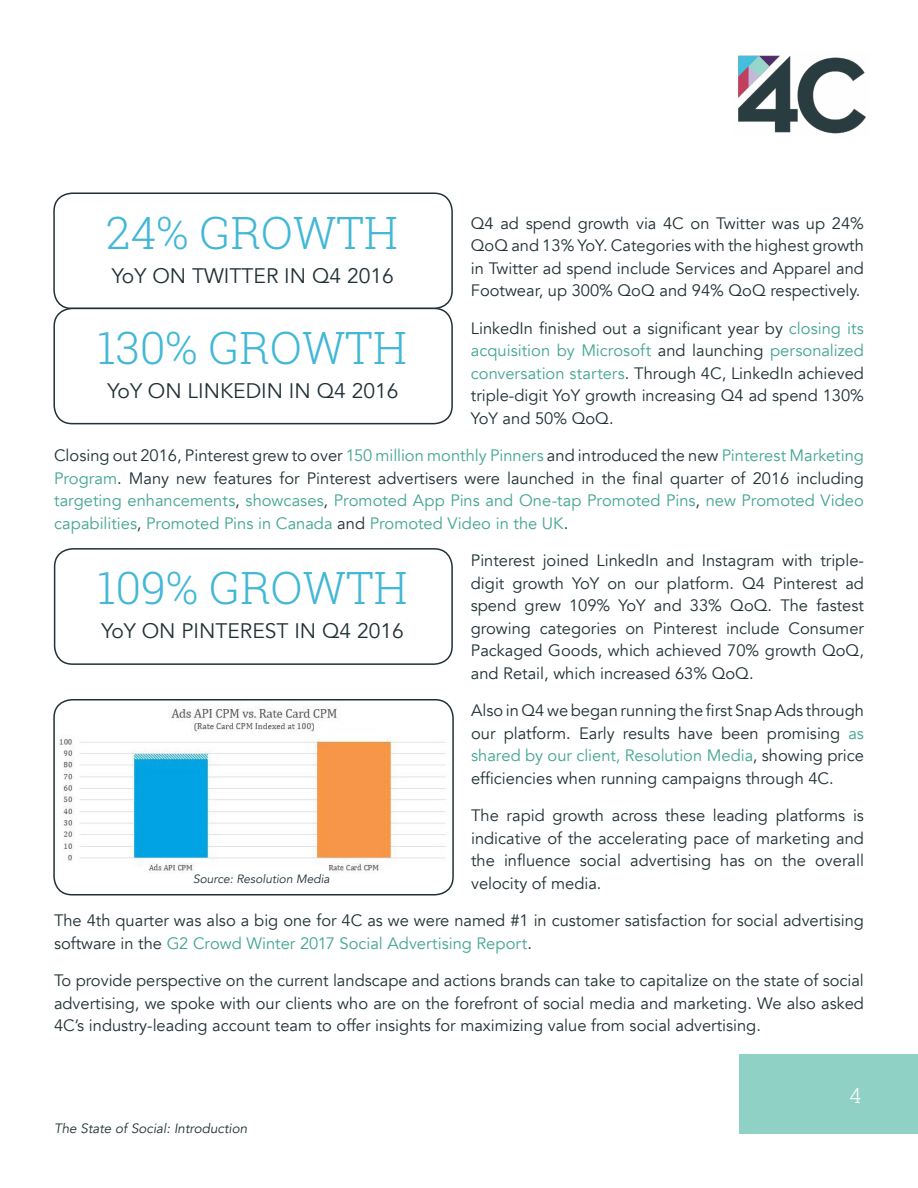
<style>
.page{position:relative;width:918px;height:1188px;background:#fff}
.page>*{position:absolute;margin:0;border:0;box-sizing:border-box;transform-origin:0 0}
.t1{font:300 45px "Roboto Slab";color:#42b8d6}
.t2{font:21px "Avenir";color:#213135}
.t3{font:300 21px "Roboto Slab";color:#fff}
.t4{font:16.5px/22.5px "Avenir";color:#213135;text-align:justify}
.t5{font:16.5px/22.5px "Avenir";color:#43a592;text-align:justify}
.t6{font:italic 13.5px "Avenir";color:#213135}
.t7{font:italic 12px "Avenir";color:#213135}
.s1{color:#43a592}
.s2{color:#213135}
</style>
<div class="page">
<div style="left:739px;top:1055px;width:179px;height:79px;background:#8fd1c4"></div>
<img style="left:738px;top:55px;width:128px;height:79px">
<div style="left:53px;top:192px;width:400px;height:117px;border:2px solid #213135;border-radius:18px"></div>
<div style="left:53px;top:308px;width:400px;height:116px;border:2px solid #213135;border-radius:18px"></div>
<div style="left:54px;top:548px;width:399px;height:117px;border:2px solid #213135;border-radius:18px"></div>
<img style="left:54px;top:700px;width:397px;height:173px">
<div style="left:53px;top:699px;width:401px;height:197px;border:2px solid #213135;border-radius:18px"></div>
<p class="t4" style="left:471px;top:212px;width:395px">Q4 ad spend growth via 4C on Twitter was up 24% QoQ and 13% YoY. Categories with the highest growth in Twitter ad spend include Services and Apparel and Footwear, up 300% QoQ and 94% QoQ respectively.</p>
<p class="t4" style="left:471px;top:317px;width:395px">LinkedIn finished out a significant year by <span class="s1">closing its acquisition by Microsoft</span> and launching <span class="s1">personalized conversation starters</span>. Through 4C, LinkedIn achieved triple-digit YoY growth increasing Q4 ad spend 130% YoY and 50% QoQ.</p>
<p class="t5" style="left:54px;top:444px;width:812px"><span class="s2">Closing out 2016, Pinterest grew to over</span> 150 million monthly Pinners <span class="s2">and introduced the new</span> Pinterest Marketing Program<span class="s2">. Many new features for Pinterest advertisers were launched in the final quarter of 2016 including </span>targeting enhancements<span class="s2">,</span> showcases<span class="s2">,</span> Promoted App Pins and One-tap Promoted Pins<span class="s2">,</span> new Promoted Video capabilities<span class="s2">,</span> Promoted Pins in Canada <span class="s2">and</span> Promoted Video in the UK<span class="s2">.</span></p>
<p class="t4" style="left:471px;top:549px;width:395px">Pinterest joined LinkedIn and Instagram with triple&shy;digit growth YoY on our platform. Q4 Pinterest ad spend grew 109% YoY and 33% QoQ. The fastest growing categories on Pinterest include Consumer Packaged Goods, which achieved 70% growth QoQ, and Retail, which increased 63% QoQ.</p>
<p class="t4" style="left:471px;top:699px;width:394px">Also in Q4 we began running the first Snap Ads through our platform. Early results have been promising <span class="s1">as shared by our client, Resolution Media</span>, showing price efficiencies when running campaigns through 4C.</p>
<p class="t4" style="left:471px;top:805px;width:394px">The rapid growth across these leading platforms is indicative of the accelerating pace of marketing and the influence social advertising has on the overall velocity of media.</p>
<p class="t4" style="left:54px;top:910px;width:811px">The 4th quarter was also a big one for 4C as we were named #1 in customer satisfaction for social advertising software in the <span class="s1">G2 Crowd Winter 2017 Social Advertising Report</span>.</p>
<p class="t4" style="left:54px;top:970px;width:812px">To provide perspective on the current landscape and actions brands can take to capitalize on the state of social advertising, we spoke with our clients who are on the forefront of social media and marketing. We also asked 4C’s industry-leading account team to offer insights for maximizing value from social advertising.</p>
<h1 class="t1" style="left:106px;top:201px;width:293px">24% GROWTH</h1>
<p class="t2" style="left:112px;top:263px;width:283px">YoY ON TWITTER IN Q4 2016</p>
<h1 class="t1" style="left:98px;top:317px;width:311px">130% GROWTH</h1>
<p class="t2" style="left:107px;top:378px;width:292px">YoY ON LINKEDIN IN Q4 2016</p>
<h1 class="t1" style="left:98px;top:557px;width:312px">109% GROWTH</h1>
<p class="t2" style="left:101px;top:619px;width:304px">YoY ON PINTEREST IN Q4 2016</p>
<p class="t7" style="left:193px;top:872px;width:138px">Source: Resolution Media</p>
<p class="t6" style="left:54px;top:1120px;width:195px">The State of Social: Introduction</p>
<p class="t3" style="left:849px;top:1081px;width:14px">4</p>
</div>
